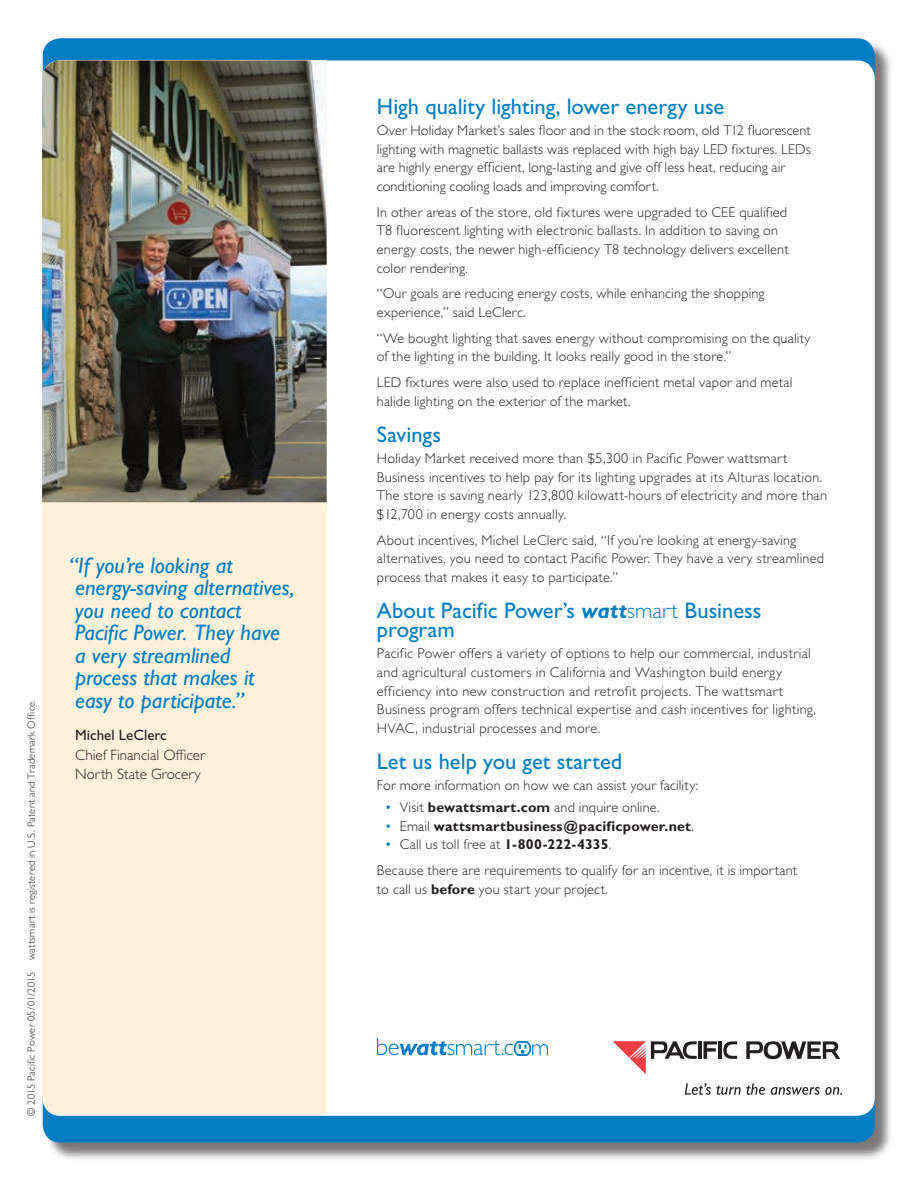
<style>
.page{position:relative;width:918px;height:1188px;background:#fff}
.page>*{position:absolute;margin:0;border:0;box-sizing:border-box;transform-origin:0 0}
.t1{font:italic 22.5px/22.5px "Gill Sans";color:#007dc3}
.t2{font:22.5px/18.8px "Gill Sans";color:#007dc3}
.t3{font:300 15px/19.5px "Gill Sans";color:#231f20}
.t4{font:15px "Gill Sans";color:#231f20}
.t5{font:300 14.25px/18.8px "Gill Sans";letter-spacing:.015em;color:#231f20}
.t6{font:700 14.25px "Gill Sans";letter-spacing:.015em;color:#231f20}
.t7{font:300 10.5px "Gill Sans";letter-spacing:.02em;color:#231f20}
.s1{font-weight:700;font-style:italic}
.s2{font-weight:300}
.s3{color:#007dc3}
.s4{font-weight:700}
.s5{font-weight:300;color:#007dc3}
</style>
<div class="page">
<div style="left:45px;top:40px;width:848px;height:1122px;background:#231f20;opacity:.6"></div>
<div style="left:43px;top:38px;width:832px;height:1105px;background:#007dc3;border-radius:18px"></div>
<div style="left:43px;top:60px;width:832px;height:1056px;background:#fff;border-radius:18px"></div>
<div style="left:42px;top:510px;width:285px;height:605px;background:#fff1da"></div>
<svg style="left:746px;top:1041px;width:94px;height:18px"></svg>
<hr style="left:698px;top:1041px;width:4px;height:18px;background:#231f20">
<svg style="left:703px;top:1041px;width:14px;height:18px"></svg>
<hr style="left:718px;top:1041px;width:4px;height:18px;background:#231f20">
<svg style="left:723px;top:1041px;width:14px;height:18px"></svg>
<svg style="left:613px;top:1041px;width:84px;height:33px"></svg>
<svg style="left:685px;top:1083px;width:80px;height:12px"></svg>
<svg style="left:771px;top:1087px;width:71px;height:8px"></svg>
<svg style="left:377px;top:1038px;width:171px;height:18px"></svg>
<img style="left:42px;top:60px;width:285px;height:442px">
<p class="t7" style="left:25px;top:1116px;width:418px;rotate:-90deg">© 2015 Pacific Power 05/01/2015 wattsmart is registered in U.S. Patent and Trademark Office.</p>
<h1 class="t1" style="left:69px;top:554px;width:227px">“If you’re looking at energy-saving alternatives, you need to contact<br>Pacific Power. They have<br>a very streamlined<br>process that makes it<br>easy to participate.”</h1>
<p class="t4" style="left:75px;top:727px;width:93px">Michel LeClerc</p>
<p class="t3" style="left:75px;top:745px;width:131px">Chief Financial Officer<br>North State Grocery</p>
<h1 class="t2" style="left:377px;top:97px;width:349px">High quality lighting, lower energy use</h1>
<p class="t5" style="left:377px;top:121px;width:436px">Over Holiday Market’s sales floor and in the stock room, old T12 fluorescent lighting with magnetic ballasts was replaced with high bay LED fixtures. LEDs are highly energy efficient, long-lasting and give off less heat, reducing air conditioning cooling loads and improving comfort.</p>
<p class="t5" style="left:377px;top:203px;width:413px">In other areas of the store, old fixtures were upgraded to CEE qualified T8 fluorescent lighting with electronic ballasts. In addition to saving on energy costs, the newer high-efficiency T8 technology delivers excellent color rendering.</p>
<p class="t5" style="left:377px;top:285px;width:389px">“Our goals are reducing energy costs, while enhancing the shopping experience,” said LeClerc.</p>
<p class="t5" style="left:377px;top:329px;width:435px">“We bought lighting that saves energy without compromising on the quality of the lighting in the building. It looks really good in the store.”</p>
<p class="t5" style="left:377px;top:373px;width:417px">LED fixtures were also used to replace inefficient metal vapor and metal halide lighting on the exterior of the market.</p>
<h1 class="t2" style="left:377px;top:425px;width:66px">Savings</h1>
<p class="t5" style="left:377px;top:449px;width:452px">Holiday Market received more than $5,300 in Pacific Power wattsmart Business incentives to help pay for its lighting upgrades at its Alturas location.<br>The store is saving nearly 123,800 kilowatt-hours of electricity and more than $12,700 in energy costs annually.</p>
<p class="t5" style="left:377px;top:531px;width:449px">About incentives, Michel LeClerc said, “If you’re looking at energy-saving alternatives, you need to contact Pacific Power. They have a very streamlined process that makes it easy to participate.”</p>
<h1 class="t2" style="left:377px;top:602px;width:386px">About Pacific Power’s <span class="s1">watt</span><span class="s2">smart</span> Business program</h1>
<p class="t5" style="left:377px;top:644px;width:441px">Pacific Power offers a variety of options to help our commercial, industrial and agricultural customers in California and Washington build energy efficiency into new construction and retrofit projects. The wattsmart Business program offers technical expertise and cash incentives for lighting, HVAC, industrial processes and more.</p>
<h1 class="t2" style="left:377px;top:753px;width:247px">Let us help you get started</h1>
<p class="t5" style="left:377px;top:776px;width:323px">For more information on how we can assist your facility:</p>
<p class="t5" style="left:385px;top:798px;width:276px"><span class="s3">•</span> Visit <span class="s4">bewattsmart.com</span> and inquire online.</p>
<p class="t6" style="left:385px;top:817px;width:311px"><span class="s5">•</span> <span class="s2">Email</span> wattsmartbusiness@pacificpower.net<span class="s2">.</span></p>
<p class="t5" style="left:377px;top:832px;width:422px;line-height:25.5px;text-indent:8px"><span class="s3">•</span> Call us toll free at <span class="s4">1-800-222-4335</span>.<br>Because there are requirements to qualify for an incentive, it is important</p>
<p class="t5" style="left:377px;top:880px;width:233px">to call us <span class="s4">before</span> you start your project.</p>
</div>
